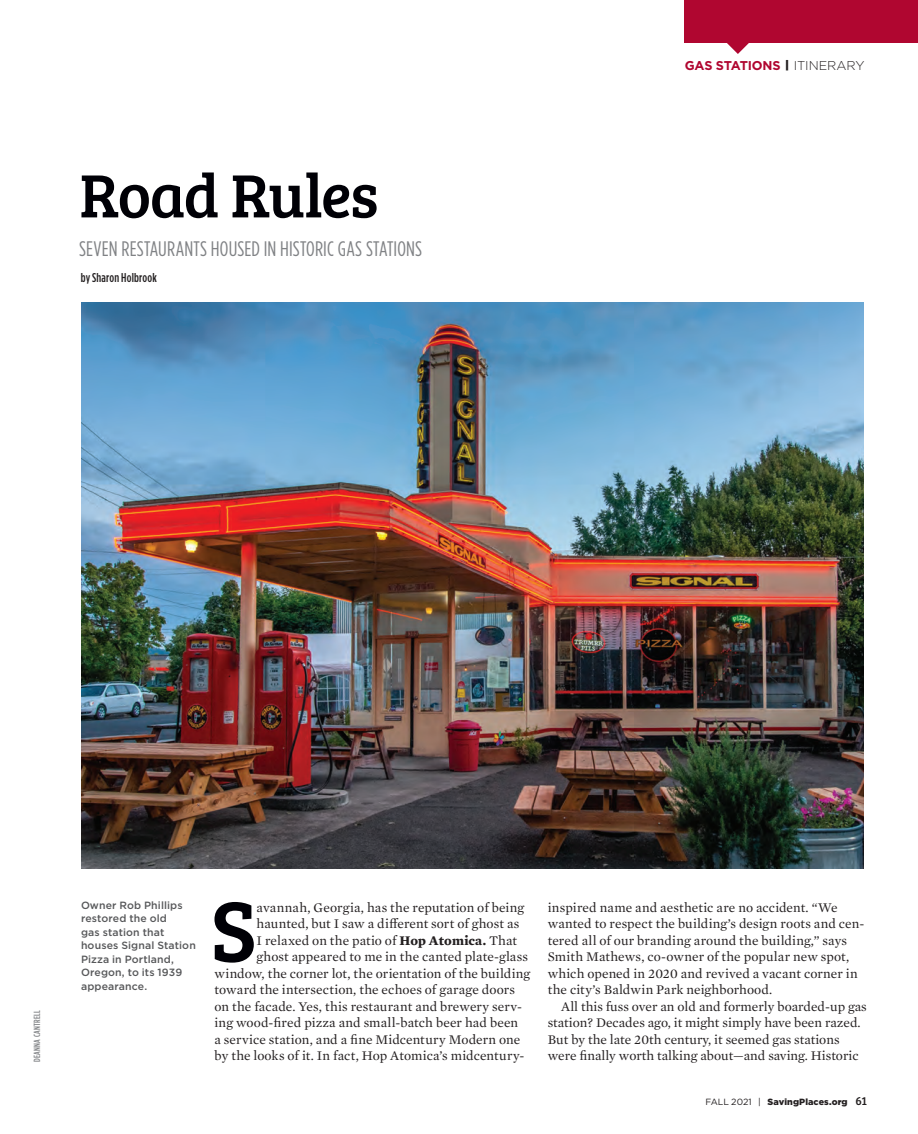
<style>
.page{position:relative;width:918px;height:1134px;background:#fff}
.page>*{position:absolute;margin:0;border:0;box-sizing:border-box;transform-origin:0 0}
.Itinerary_DropCap_4{font:87.9px "Bree Serif";color:#000006}
.Itinerary_Headline{font:63px "Bree Serif";letter-spacing:-.02em;color:#000006}
.Itinerary_dek{font:21px "Gotham Condensed";letter-spacing:.005em;color:#808285}
.Itinerary_DropCap_4-2{font:13.5px/16.5px "Mercury Text G1";letter-spacing:.005em;color:#231f20}
.Itinerary_body{font:13.5px/16.5px "Mercury Text G1";color:#231f20}
.t1{font:700 12.75px "Gotham";letter-spacing:-.015em;color:#b00630}
.Itinerary_dek-2{font:500 12.75px "Gotham Condensed";letter-spacing:.015em;color:#231f20}
.Itinerary_caption{font:500 10.5px/13.5px "Gotham";letter-spacing:.01em;color:#57585a}
.t2{font:900 9px "Gotham";letter-spacing:.01em;color:#231f20}
.Art_Credit{font:500 9px "Gotham Condensed";letter-spacing:.03em;color:#808285}
.s1{font-weight:300;font-size:11.25px;color:#231f20}
.s2{font-weight:300;color:#231f20}
.s3{font-weight:700}
.s4{font-weight:400}
.s5{font-family:"Bree Serif";font-weight:400;font-size:12px}
</style>
<div class="page">
<div style="left:685px;top:0;width:233px;height:42px;background:#b00630"></div>
<svg style="left:723px;top:42px;width:30px;height:12px"></svg>
<img style="left:81px;top:302px;width:783px;height:566px">
<p class="Itinerary_Headline" style="left:79px;top:150px;width:301px">Road Rules</p>
<p class="Itinerary_dek" style="left:79px;top:237px;width:344px">SEVEN RESTAURANTS HOUSED IN HISTORIC GAS STATIONS</p>
<p class="Itinerary_dek-2" style="left:81px;top:270px;width:77px">by Sharon Holbrook</p>
<p class="t1" style="left:685px;top:57px;width:181px">GAS STATIONS<span class="s1">|</span><span class="s2">ITINERARY</span></p>
<p class="Art_Credit" style="left:32px;top:1062px;width:53px;rotate:-90deg">DEANNA CANTRELL</p>
<p class="Itinerary_caption" style="left:81px;top:898px;width:116px">Owner Rob Phillips restored the old<br>gas station that houses Signal Station<br>Pizza in Portland,<br>Oregon, to its 1939 appearance.</p>
<p class="Itinerary_DropCap_4" style="left:211px;top:867px;width:47px">S</p>
<p class="Itinerary_DropCap_4-2" style="left:257px;top:899px;width:269px">avannah, Georgia, has the reputation of being</p>
<p class="Itinerary_DropCap_4-2" style="left:257px;top:915px;width:264px">haunted, but I saw a different sort of ghost as</p>
<p class="Itinerary_DropCap_4-2" style="left:257px;top:932px;width:262px">I relaxed on the patio of <span class="s3">Hop Atomica.</span> That</p>
<p class="Itinerary_DropCap_4-2" style="left:257px;top:948px;width:273px">ghost appeared to me in the canted plate-glass</p>
<p class="Itinerary_DropCap_4-2" style="left:214px;top:965px;width:317px">window, the corner lot, the orientation of the building</p>
<p class="Itinerary_DropCap_4-2" style="left:214px;top:981px;width:302px">toward the intersection, the echoes of garage doors</p>
<p class="Itinerary_DropCap_4-2" style="left:214px;top:998px;width:309px">on the facade. Yes, this restaurant and brewery serv-</p>
<p class="Itinerary_DropCap_4-2" style="left:214px;top:1014px;width:305px">ing wood-fired pizza and small-batch beer had been</p>
<p class="Itinerary_DropCap_4-2" style="left:214px;top:1031px;width:307px">a service station, and a fine Midcentury Modern one</p>
<p class="Itinerary_DropCap_4-2" style="left:214px;top:1047px;width:311px">by the looks of it. In fact, Hop Atomica’s midcentury-</p>
<p class="Itinerary_DropCap_4-2" style="left:548px;top:899px;width:318px">inspired name and aesthetic are no accident. “We wanted to respect the building’s design roots and cen&shy;tered all of our branding around the building,” says Smith Mathews, co-owner of the popular new spot, which opened in 2020 and revived a vacant corner in the city’s Baldwin Park neighborhood.</p>
<p class="Itinerary_body" style="left:548px;top:998px;width:321px;text-indent:14px">All this fuss over an old and formerly boarded-up gas station? Decades ago, it might simply have been razed.<br>But by the late 20th century, it seemed gas stations were finally worth talking about—and saving. Historic</p>
<p class="t2" style="left:705px;top:1096px;width:163px"><span class="s4">FALL 2021 |</span> SavingPlaces.org <span class="s5">61</span></p>
</div>
